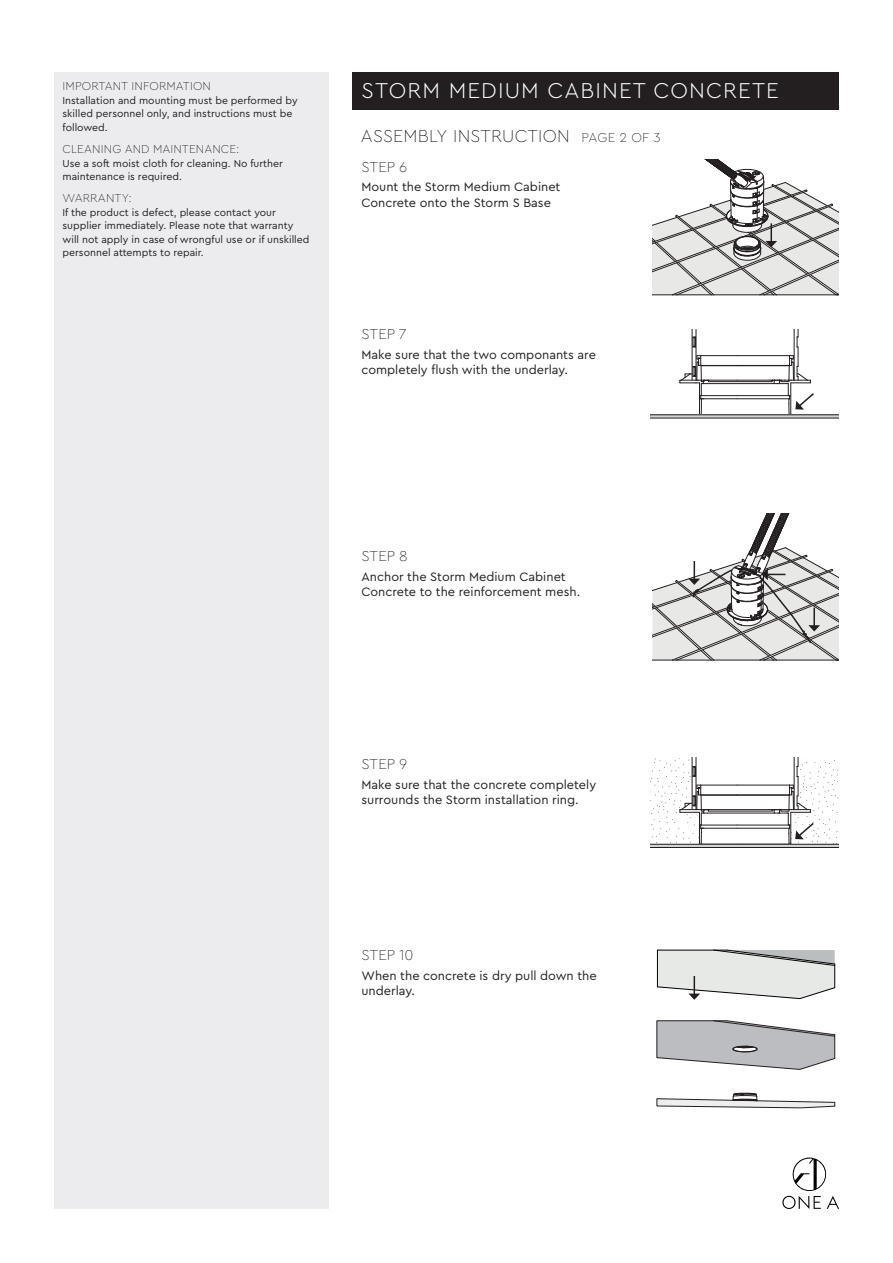
<style>
.page{position:relative;width:893px;height:1263px;background:#fff}
.page>*{position:absolute;margin:0;border:0;box-sizing:border-box;transform-origin:0 0}
.Overskrift{font:300 22.5px "Cera Pro";letter-spacing:.05em;color:#fff}
.tekst{font:100 18px "Cera Pro";letter-spacing:.01em;color:#000}
.STEP_skrift{font:100 15px "Cera Pro";letter-spacing:-.005em;color:#000}
.t1{font:12.75px/15.3px "Cera Pro";color:#231f20}
.tekst-2{font:100 12px "Cera Pro";letter-spacing:.01em;color:#000}
.STEP_skrift-2{font:100 12px "Cera Pro";letter-spacing:.01em;color:#000}
.tekst-3{font:10.5px/13.5px "Cera Pro";color:#231f20}
.s1{font-size:13.5px}
</style>
<div class="page">
<div style="left:353px;top:72px;width:486px;height:38px;background:#231f20"></div>
<div style="left:54px;top:72px;width:275px;height:1137px;background:#ececee"></div>
<svg style="left:782px;top:1157px;width:57px;height:52px"></svg>
<svg style="left:656px;top:1020px;width:179px;height:50px"></svg>
<svg style="left:657px;top:1093px;width:178px;height:15px"></svg>
<svg style="left:652px;top:159px;width:187px;height:137px"></svg>
<svg style="left:650px;top:329px;width:189px;height:89px"></svg>
<svg style="left:650px;top:758px;width:189px;height:90px"></svg>
<svg style="left:657px;top:950px;width:178px;height:50px;background:#d8d9d8"></svg>
<svg style="left:652px;top:513px;width:187px;height:148px"></svg>
<p class="STEP_skrift-2" style="left:63px;top:78px;width:150px">IMPORTANT INFORMATION</p>
<p class="tekst-3" style="left:63px;top:93px;width:237px">Installation and mounting must be performed by skilled personnel only, and instructions must be followed.</p>
<p class="tekst-2" style="left:63px;top:141px;width:179px">CLEANING AND MAINTENANCE:</p>
<p class="tekst-3" style="left:63px;top:156px;width:222px">Use a soft moist cloth for cleaning. No further maintenance is required.</p>
<p class="tekst-2" style="left:63px;top:190px;width:71px">WARRANTY:</p>
<p class="tekst-3" style="left:63px;top:205px;width:215px">If the product is defect, please contact your</p>
<p class="tekst-3" style="left:63px;top:218px;width:248px">supplier immediately. Please note that warranty will not apply in case of wrongful use or if unskilled personnel attempts to repair.</p>
<p class="Overskrift" style="left:361px;top:76px;width:419px">STORM MEDIUM CABINET CONCRETE</p>
<p class="tekst" style="left:361px;top:124px;width:301px">ASSEMBLY INSTRUCTION <span class="s1">PAGE 2 OF 3</span></p>
<p class="STEP_skrift" style="left:361px;top:157px;width:47px">STEP 6</p>
<p class="t1" style="left:361px;top:179px;width:201px">Mount the Storm Medium Cabinet<br>Concrete onto the Storm S Base</p>
<p class="STEP_skrift" style="left:361px;top:324px;width:47px">STEP 7</p>
<p class="t1" style="left:361px;top:346px;width:236px">Make sure that the two componants are completely flush with the underlay.</p>
<p class="STEP_skrift" style="left:361px;top:546px;width:48px">STEP 8</p>
<p class="t1" style="left:361px;top:568px;width:220px">Anchor the Storm Medium Cabinet<br>Concrete to the reinforcement mesh.</p>
<p class="STEP_skrift" style="left:361px;top:754px;width:47px">STEP 9</p>
<p class="t1" style="left:361px;top:776px;width:236px">Make sure that the concrete completely surrounds the Storm installation ring.</p>
<p class="STEP_skrift" style="left:361px;top:945px;width:54px">STEP 10</p>
<p class="t1" style="left:361px;top:967px;width:237px">When the concrete is dry pull down the underlay.</p>
</div>
